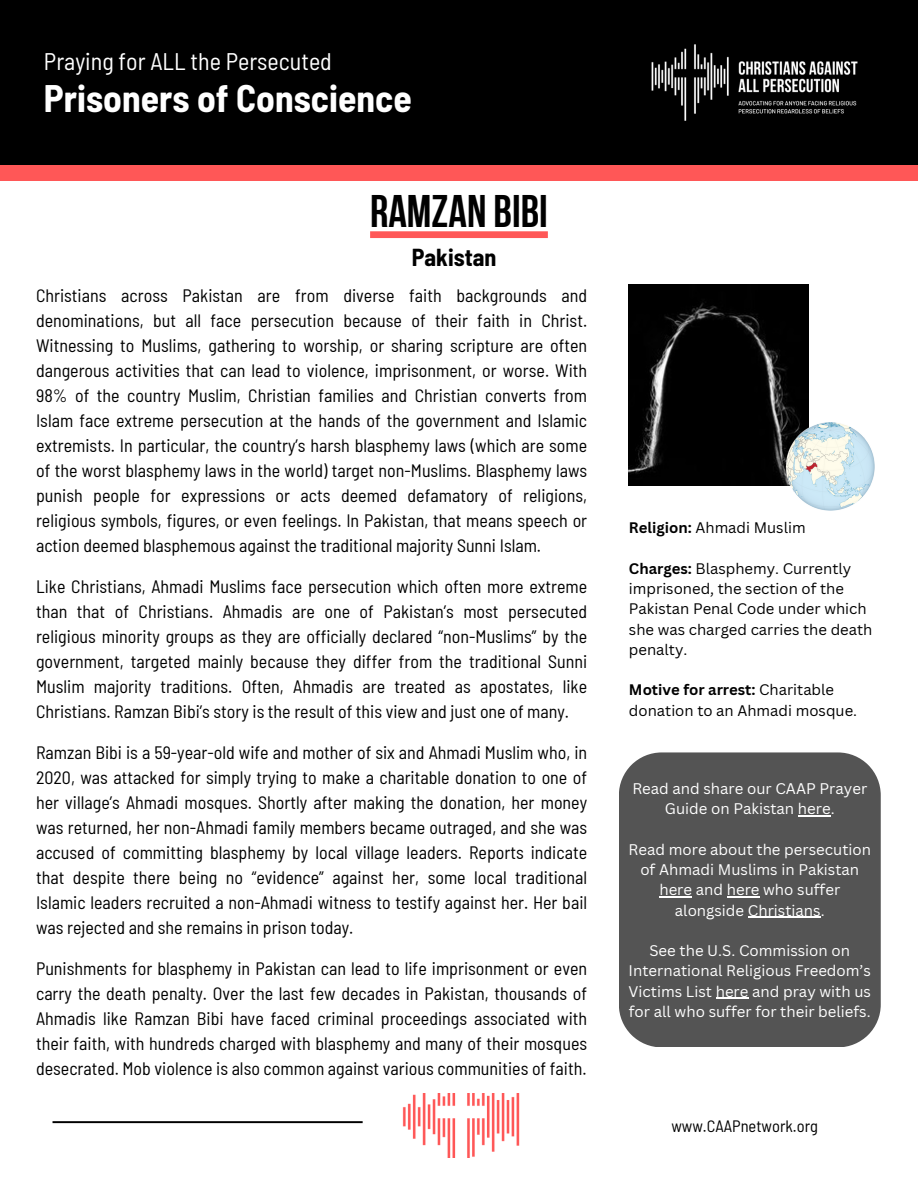
<style>
.page{position:relative;width:918px;height:1188px;background:#fff}
.page>*{position:absolute;margin:0;border:0;box-sizing:border-box;transform-origin:0 0}
.t1{font:700 45.6px "Bebas Neue";color:#000}
.t2{font:700 semi-condensed 37.5px "Barlow";color:#fff}
.t3{font:700 37.5px "Bebas Neue";color:#fff}
.t4{font:semi-condensed 24px "Barlow";color:#fff}
.t5{font:700 semi-condensed 24px "Barlow";color:#000}
.t6{font:semi-condensed 18px/25px "Barlow";color:#000;text-align:justify}
.t7{font:semi-condensed 16.5px "Barlow";color:#000}
.t8{font:15px/20.2px "Canva Sans";color:#fff;text-align:center}
.t9{font:14.85px/20.2px "Canva Sans";color:#000}
.s1{font-weight:700}
</style>
<div class="page">
<hr style="left:53px;top:1121px;width:310px;height:2px;background:#000">
<img style="left:402px;top:1093px;width:118px;height:65px">
<div style="left:370px;top:231px;width:178px;height:7px;background:#ff5757"></div>
<div style="left:0;top:41px;width:918px;height:140px;background:#ff5757"></div>
<div style="left:0;top:0;width:918px;height:164px;background:#000"></div>
<img style="left:651px;top:44px;width:207px;height:77px">
<div style="left:619px;top:752px;width:262px;height:295px;background:#545454"></div>
<hr style="left:798px;top:815px;width:33px;height:2px;background:#fff">
<hr style="left:659px;top:896px;width:33px;height:2px;background:#fff">
<hr style="left:727px;top:896px;width:33px;height:2px;background:#fff">
<hr style="left:748px;top:917px;width:73px;height:1px;background:#fff">
<hr style="left:716px;top:998px;width:32px;height:1px;background:#fff">
<img style="left:629px;top:285px;width:180px;height:200px">
<img style="left:787px;top:423px;width:88px;height:88px">
<p class="t4" style="left:44px;top:46px;width:289px">Praying for ALL the Persecuted</p>
<p class="t2" style="left:44px;top:74px;width:369px">Prisoners of Conscience</p>
<h2 class="t3" style="left:59px;top:62px;width:184px">FEBRUARY2024</h2>
<p class="t1" style="left:370px;top:193px;width:179px">RAMZAN BIBI</p>
<p class="t5" style="left:412px;top:242px;width:86px">Pakistan</p>
<h5 class="t6" style="left:36px;top:282px;width:553px">Christians across Pakistan are from diverse faith backgrounds and denominations, but all face persecution because of their faith in Christ.<br>Witnessing to Muslims, gathering to worship, or sharing scripture are often dangerous activities that can lead to violence, imprisonment, or worse. With 98% of the country Muslim, Christian families and Christian converts from Islam face extreme persecution at the hands of the government and Islamic extremists. In particular, the country’s harsh blasphemy laws (which are some of the worst blasphemy laws in the world) target non-Muslims. Blasphemy laws punish people for expressions or acts deemed defamatory of religions, religious symbols, figures, or even feelings. In Pakistan, that means speech or action deemed blasphemous against the traditional majority Sunni Islam.</h5>
<p class="t6" style="left:36px;top:573px;width:553px">Like Christians, Ahmadi Muslims face persecution which often more extreme than that of Christians. Ahmadis are one of Pakistan’s most persecuted religious minority groups as they are officially declared “non-Muslims” by the government, targeted mainly because they differ from the traditional Sunni Muslim majority traditions. Often, Ahmadis are treated as apostates, like Christians. Ramzan Bibi’s story is the result of this view and just one of many.</p>
<p class="t6" style="left:36px;top:739px;width:553px">Ramzan Bibi is a 59-year-old wife and mother of six and Ahmadi Muslim who, in 2020, was attacked for simply trying to make a charitable donation to one of her village’s Ahmadi mosques. Shortly after making the donation, her money was returned, her non-Ahmadi family members became outraged, and she was accused of committing blasphemy by local village leaders. Reports indicate that despite there being no “evidence” against her, some local traditional Islamic leaders recruited a non-Ahmadi witness to testify against her. Her bail was rejected and she remains in prison today.</p>
<p class="t6" style="left:36px;top:955px;width:553px">Punishments for blasphemy in Pakistan can lead to life imprisonment or even carry the death penalty. Over the last few decades in Pakistan, thousands of Ahmadis like Ramzan Bibi have faced criminal proceedings associated with their faith, with hundreds charged with blasphemy and many of their mosques desecrated. Mob violence is also common against various communities of faith.</p>
<p class="t9" style="left:629px;top:517px;width:178px"><span class="s1">Religion:</span> Ahmadi Muslim</p>
<p class="t9" style="left:629px;top:558px;width:245px"><span class="s1">Charges:</span> Blasphemy. Currently imprisoned, the section of the<br>Pakistan Penal Code under which she was charged carries the death penalty.</p>
<h5 class="t9" style="left:629px;top:679px;width:230px"><span class="s1">Motive for arrest:</span> Charitable donation to an Ahmadi mosque.</h5>
<h1 class="t8" style="left:632px;top:778px;width:236px">Read and share our CAAP Prayer<br>Guide on Pakistan here.</h1>
<h3 class="t8" style="left:629px;top:839px;width:244px">Read more about the persecution of Ahmadi Muslims in Pakistan here and here who suffer alongside Christians.</h3>
<h5 class="t8" style="left:629px;top:940px;width:244px">See the U.S. Commission on International Religious Freedom’s Victims List here and pray with us for all who suffer for their beliefs.</h5>
<p class="t7" style="left:671px;top:1116px;width:148px">www.CAAPnetwork.org</p>
</div>
